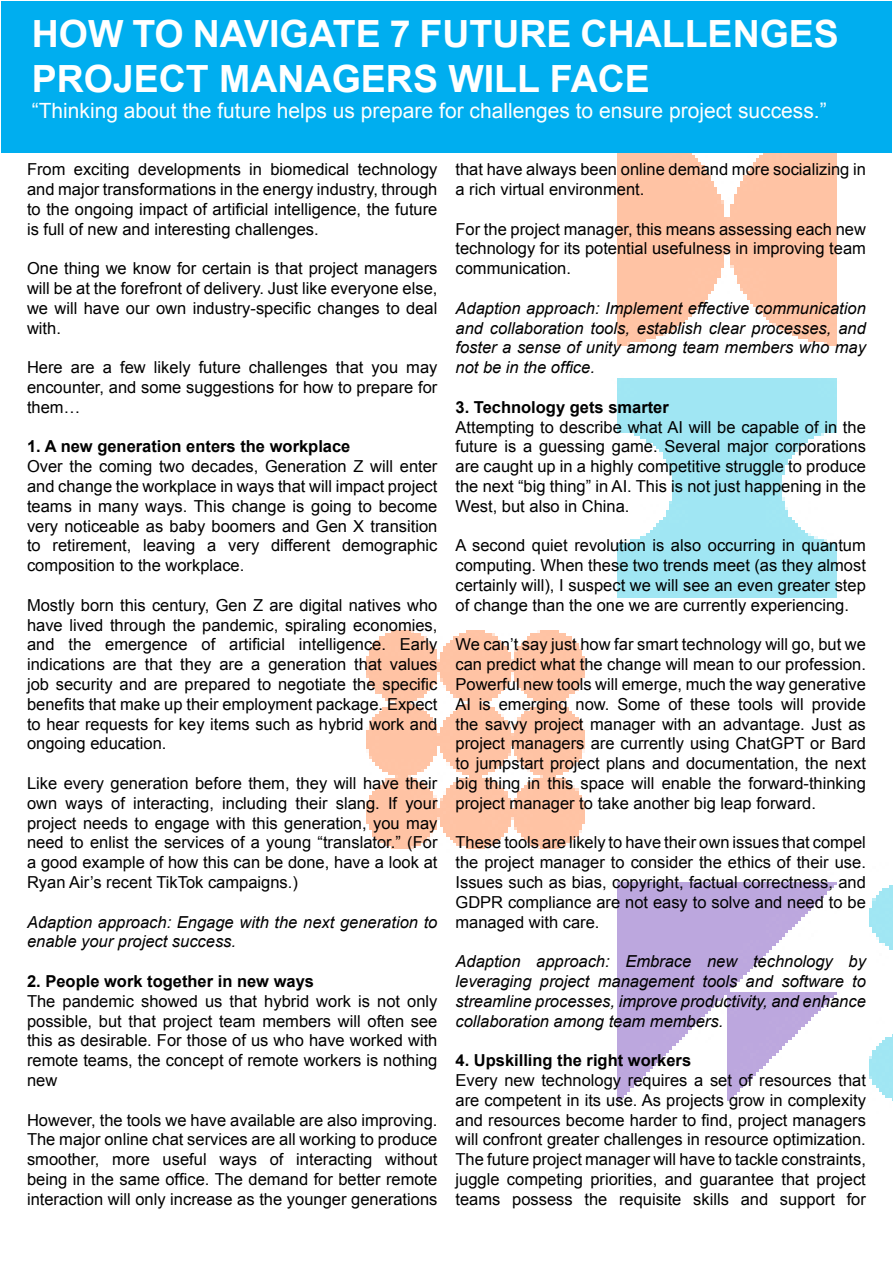
<style>
.page{position:relative;width:893px;height:1263px;background:#fff}
.page>*{position:absolute;margin:0;border:0;box-sizing:border-box;transform-origin:0 0}
.t1{font:700 37.5px/45px "Arial";color:#fff}
.t2{font:21px "Arial";color:#fff}
.t3{font:16.5px/19.8px "Arial";color:#000;text-align:justify}
.t4{font:italic 16.5px/19.8px "Arial";color:#000;text-align:justify}
.t5{font:700 16.5px "Arial";color:#000}
</style>
<div class="page">
<div style="left:2px;top:2px;width:890px;height:151px;background:#00aeef"></div>
<h1 class="t1" style="left:32px;top:13px;width:809px">HOW TO NAVIGATE 7 FUTURE CHALLENGES<br>PROJECT MANAGERS WILL FACE</h1>
<p class="t2" style="left:32px;top:96px;width:796px">“Thinking about the future helps us prepare for challenges to ensure project success.”</p>
<p class="t3" style="left:27px;top:160px;width:412px">From exciting developments in biomedical technology and major transformations in the energy industry, through to the ongoing impact of artificial intelligence, the future is full of new and interesting challenges.</p>
<p class="t3" style="left:27px;top:259px;width:412px">One thing we know for certain is that project managers will be at the forefront of delivery. Just like everyone else, we will have our own industry-specific changes to deal with.</p>
<p class="t3" style="left:27px;top:358px;width:412px">Here are a few likely future challenges that you may encounter, and some suggestions for how to prepare for them…</p>
<p class="t5" style="left:27px;top:436px;width:325px">1. A new generation enters the workplace</p>
<p class="t3" style="left:27px;top:457px;width:412px">Over the coming two decades, Generation Z will enter and change the workplace in ways that will impact project teams in many ways. This change is going to become very noticeable as baby boomers and Gen X transition to retirement, leaving a very different demographic composition to the workplace.</p>
<p class="t3" style="left:27px;top:595px;width:412px">Mostly born this century, Gen Z are digital natives who have lived through the pandemic, spiraling economies, and the emergence of artificial intelligence. Early indications are that they are a generation that values job security and are prepared to negotiate the specific benefits that make up their employment package. Expect to hear requests for key items such as hybrid work and ongoing education.</p>
<p class="t3" style="left:27px;top:773px;width:412px">Like every generation before them, they will have their own ways of interacting, including their slang. If your project needs to engage with this generation, you may need to enlist the services of a young “translator.” (For a good example of how this can be done, have a look at Ryan Air’s recent TikTok campaigns.)</p>
<p class="t4" style="left:27px;top:912px;width:412px">Adaption approach: Engage with the next generation to enable your project success.</p>
<p class="t5" style="left:27px;top:970px;width:289px">2. People work together in new ways</p>
<p class="t3" style="left:27px;top:991px;width:412px">The pandemic showed us that hybrid work is not only possible, but that project team members will often see this as desirable. For those of us who have worked with remote teams, the concept of remote workers is nothing new</p>
<p class="t3" style="left:27px;top:1110px;width:412px">However, the tools we have available are also improving.<br>The major online chat services are all working to produce smoother, more useful ways of interacting without being in the same office. The demand for better remote interaction will only increase as the younger generations</p>
<p class="t3" style="left:455px;top:160px;width:412px">that have always been online demand more socializing in a rich virtual environment.</p>
<p class="t3" style="left:455px;top:219px;width:412px">For the project manager, this means assessing each new technology for its potential usefulness in improving team communication.</p>
<p class="t4" style="left:455px;top:298px;width:412px">Adaption approach: Implement effective communication and collaboration tools, establish clear processes, and foster a sense of unity among team members who may not be in the office.</p>
<p class="t5" style="left:455px;top:396px;width:215px">3. Technology gets smarter</p>
<p class="t3" style="left:455px;top:417px;width:412px">Attempting to describe what AI will be capable of in the future is a guessing game. Several major corporations are caught up in a highly competitive struggle to produce the next “big thing” in AI. This is not just happening in the West, but also in China.</p>
<p class="t3" style="left:455px;top:536px;width:412px">A second quiet revolution is also occurring in quantum computing. When these two trends meet (as they almost certainly will), I suspect we will see an even greater step of change than the one we are currently experiencing.</p>
<p class="t3" style="left:455px;top:635px;width:412px">We can’t say just how far smart technology will go, but we can predict what the change will mean to our profession.<br>Powerful new tools will emerge, much the way generative AI is emerging now. Some of these tools will provide the savvy project manager with an advantage. Just as project managers are currently using ChatGPT or Bard to jumpstart project plans and documentation, the next big thing in this space will enable the forward-thinking project manager to take another big leap forward.</p>
<p class="t3" style="left:455px;top:833px;width:412px">These tools are likely to have their own issues that compel the project manager to consider the ethics of their use.<br>Issues such as bias, copyright, factual correctness, and GDPR compliance are not easy to solve and need to be managed with care.</p>
<p class="t4" style="left:455px;top:952px;width:412px">Adaption approach: Embrace new technology by leveraging project management tools and software to streamline processes, improve productivity, and enhance collaboration among team members.</p>
<p class="t5" style="left:455px;top:1049px;width:237px">4. Upskilling the right workers</p>
<p class="t3" style="left:455px;top:1070px;width:412px">Every new technology requires a set of resources that are competent in its use. As projects grow in complexity and resources become harder to find, project managers will confront greater challenges in resource optimization.<br>The future project manager will have to tackle constraints, juggle competing priorities, and guarantee that project teams possess the requisite skills and support for</p>
</div>
